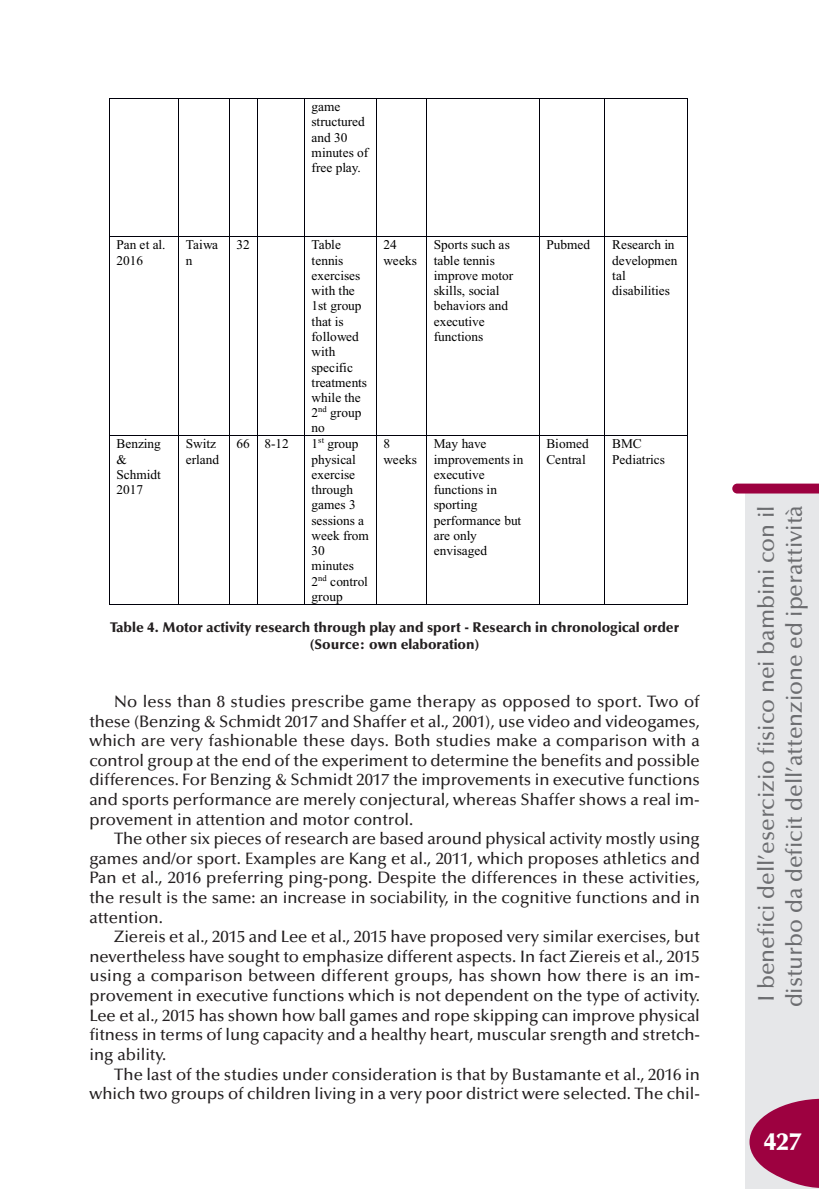
<style>
.page{position:relative;width:819px;height:1191px;background:#fff}
.page>*{position:absolute;margin:0;border:0;box-sizing:border-box;transform-origin:0 0}
.t1{font:900 24.5px "Optima";color:#fff}
.t2{font:500 22.75px/28px "Optima";color:#6c6d70}
.t3{font:500 16.62px/19.6px "Optima";color:#231f20;text-align:justify}
.t4{font:900 14px/17px "Optima";color:#231f20;text-align:center}
.t5{font:13.3px/15.2px "Times New Roman";color:#000}
</style>
<div class="page">
<hr style="left:109px;top:98px;width:69px;height:1px;background:#00000a">
<hr style="left:179px;top:98px;width:50px;height:1px;background:#00000a">
<svg style="left:229px;top:98px;width:29px;height:1px"></svg>
<hr style="left:258px;top:98px;width:46px;height:1px;background:#00000a">
<hr style="left:304px;top:98px;width:72px;height:1px;background:#00000a">
<hr style="left:377px;top:98px;width:49px;height:1px;background:#00000a">
<hr style="left:426px;top:98px;width:113px;height:1px;background:#00000a">
<hr style="left:539px;top:98px;width:65px;height:1px;background:#00000a">
<hr style="left:605px;top:98px;width:82px;height:1px;background:#00000a">
<hr style="left:109px;top:99px;width:1px;height:137px;background:#00000a">
<hr style="left:178px;top:99px;width:1px;height:137px;background:#00000a">
<hr style="left:229px;top:99px;width:1px;height:137px;background:#00000a">
<hr style="left:257px;top:99px;width:1px;height:137px;background:#00000a">
<hr style="left:304px;top:99px;width:1px;height:137px;background:#00000a">
<hr style="left:376px;top:99px;width:1px;height:137px;background:#00000a">
<hr style="left:426px;top:99px;width:1px;height:137px;background:#00000a">
<hr style="left:539px;top:99px;width:1px;height:137px;background:#00000a">
<hr style="left:604px;top:99px;width:1px;height:137px;background:#00000a">
<hr style="left:687px;top:99px;width:1px;height:137px;background:#00000a">
<hr style="left:109px;top:236px;width:69px;height:1px;background:#00000a">
<hr style="left:179px;top:236px;width:50px;height:1px;background:#00000a">
<svg style="left:229px;top:236px;width:29px;height:1px"></svg>
<hr style="left:258px;top:236px;width:46px;height:1px;background:#00000a">
<hr style="left:304px;top:236px;width:72px;height:1px;background:#00000a">
<hr style="left:377px;top:236px;width:49px;height:1px;background:#00000a">
<hr style="left:426px;top:236px;width:113px;height:1px;background:#00000a">
<hr style="left:539px;top:236px;width:65px;height:1px;background:#00000a">
<hr style="left:605px;top:236px;width:82px;height:1px;background:#00000a">
<hr style="left:109px;top:237px;width:1px;height:198px;background:#00000a">
<hr style="left:178px;top:237px;width:1px;height:198px;background:#00000a">
<hr style="left:229px;top:237px;width:1px;height:198px;background:#00000a">
<hr style="left:257px;top:237px;width:1px;height:198px;background:#00000a">
<hr style="left:304px;top:237px;width:1px;height:198px;background:#00000a">
<hr style="left:376px;top:237px;width:1px;height:198px;background:#00000a">
<hr style="left:426px;top:237px;width:1px;height:198px;background:#00000a">
<hr style="left:539px;top:237px;width:1px;height:198px;background:#00000a">
<hr style="left:604px;top:237px;width:1px;height:198px;background:#00000a">
<hr style="left:687px;top:237px;width:1px;height:198px;background:#00000a">
<hr style="left:109px;top:435px;width:69px;height:1px;background:#00000a">
<hr style="left:179px;top:435px;width:50px;height:1px;background:#00000a">
<svg style="left:229px;top:435px;width:29px;height:1px"></svg>
<hr style="left:258px;top:435px;width:46px;height:1px;background:#00000a">
<hr style="left:304px;top:435px;width:72px;height:1px;background:#00000a">
<hr style="left:377px;top:435px;width:49px;height:1px;background:#00000a">
<hr style="left:426px;top:435px;width:113px;height:1px;background:#00000a">
<hr style="left:539px;top:435px;width:65px;height:1px;background:#00000a">
<hr style="left:605px;top:435px;width:82px;height:1px;background:#00000a">
<hr style="left:109px;top:436px;width:1px;height:168px;background:#00000a">
<hr style="left:109px;top:604px;width:69px;height:1px;background:#00000a">
<hr style="left:178px;top:436px;width:1px;height:168px;background:#00000a">
<hr style="left:179px;top:604px;width:50px;height:1px;background:#00000a">
<hr style="left:229px;top:436px;width:1px;height:168px;background:#00000a">
<hr style="left:257px;top:436px;width:1px;height:168px;background:#00000a">
<svg style="left:229px;top:604px;width:29px;height:1px"></svg>
<hr style="left:258px;top:604px;width:46px;height:1px;background:#00000a">
<hr style="left:304px;top:436px;width:1px;height:168px;background:#00000a">
<hr style="left:304px;top:604px;width:72px;height:1px;background:#00000a">
<hr style="left:376px;top:436px;width:1px;height:168px;background:#00000a">
<hr style="left:377px;top:604px;width:49px;height:1px;background:#00000a">
<hr style="left:426px;top:436px;width:1px;height:168px;background:#00000a">
<hr style="left:426px;top:604px;width:113px;height:1px;background:#00000a">
<hr style="left:539px;top:436px;width:1px;height:168px;background:#00000a">
<hr style="left:539px;top:604px;width:65px;height:1px;background:#00000a">
<hr style="left:604px;top:436px;width:1px;height:168px;background:#00000a">
<hr style="left:605px;top:604px;width:82px;height:1px;background:#00000a">
<hr style="left:687px;top:436px;width:1px;height:168px;background:#00000a">
<div style="left:745px;top:491px;width:74px;height:697px;background:#e6e7e9"></div>
<svg style="left:732px;top:483px;width:87px;height:10px"></svg>
<svg style="left:749px;top:1098px;width:70px;height:90px"></svg>
<p class="t5" style="left:311px;top:99px;width:58px">game structured and 30 minutes of free play.</p>
<p class="t5" style="left:116px;top:237px;width:51px">Pan et al.<br>2016</p>
<p class="t5" style="left:186px;top:237px;width:34px">Taiwa n</p>
<p class="t5" style="left:236px;top:237px;width:15px">32</p>
<p class="t5" style="left:311px;top:237px;width:57px">Table tennis exercises with the<br>1st group that is followed with specific treatments while the<br>2<sup>nd</sup> group no</p>
<p class="t5" style="left:383px;top:237px;width:35px">24 weeks</p>
<p class="t5" style="left:433px;top:237px;width:81px">Sports such as table tennis improve motor skills, social behaviors and executive functions</p>
<p class="t5" style="left:546px;top:237px;width:45px">Pubmed</p>
<p class="t5" style="left:612px;top:237px;width:67px">Research in developmen tal disabilities</p>
<p class="t5" style="left:116px;top:436px;width:46px">Benzing &amp;<br>Schmidt<br>2017</p>
<p class="t5" style="left:186px;top:436px;width:35px">Switz erland</p>
<p class="t5" style="left:236px;top:436px;width:54px">66 8-12</p>
<p class="t5" style="left:311px;top:436px;width:59px">1<sup>st</sup> group physical exercise through games 3 sessions a week from<br>30 minutes<br>2<sup>nd</sup> control group</p>
<p class="t5" style="left:383px;top:436px;width:35px">8 weeks</p>
<p class="t5" style="left:433px;top:436px;width:91px">May have improvements in executive functions in sporting performance but are only envisaged</p>
<p class="t5" style="left:546px;top:436px;width:44px">Biomed<br>Central</p>
<p class="t5" style="left:612px;top:436px;width:54px">BMC<br>Pediatrics</p>
<p class="t4" style="left:110px;top:620px;width:570px">Table 4. Motor activity research through play and sport - Research in chronological order (Source: own elaboration)</p>
<p class="t3" style="left:89px;top:693px;width:612px;text-indent:25px">No less than 8 studies prescribe game therapy as opposed to sport. Two of these (Benzing &amp; Schmidt 2017 and Shaffer et al., 2001), use video and videogames, which are very fashionable these days. Both studies make a comparison with a control group at the end of the experiment to determine the benefits and possible differences. For Benzing &amp; Schmidt 2017 the improvements in executive functions and sports performance are merely conjectural, whereas Shaffer shows a real im&shy;provement in attention and motor control.</p>
<p class="t3" style="left:89px;top:830px;width:612px;text-indent:25px">The other six pieces of research are based around physical activity mostly using games and/or sport. Examples are Kang et al., 2011, which proposes athletics and Pan et al., 2016 preferring ping-pong. Despite the differences in these activities, the result is the same: an increase in sociability, in the cognitive functions and in attention.</p>
<p class="t3" style="left:89px;top:928px;width:612px;text-indent:25px">Ziereis et al., 2015 and Lee et al., 2015 have proposed very similar exercises, but nevertheless have sought to emphasize different aspects. In fact Ziereis et al., 2015 using a comparison between different groups, has shown how there is an im&shy;provement in executive functions which is not dependent on the type of activity.<br>Lee et al., 2015 has shown how ball games and rope skipping can improve physical fitness in terms of lung capacity and a healthy heart, muscular srength and stretch&shy;ing ability.</p>
<p class="t3" style="left:89px;top:1065px;width:612px;text-align:right">The last of the studies under consideration is that by Bustamante et al., 2016 in which two groups of children living in a very poor district were selected. The chil-</p>
<h2 class="t2" style="left:754px;top:1007px;width:503px;rotate:-90deg">I benefici dell’esercizio fisico nei bambini con il disturbo da deficit dell’attenzione ed iperattività</h2>
<h1 class="t1" style="left:764px;top:1131px;width:38px">427</h1>
</div>
